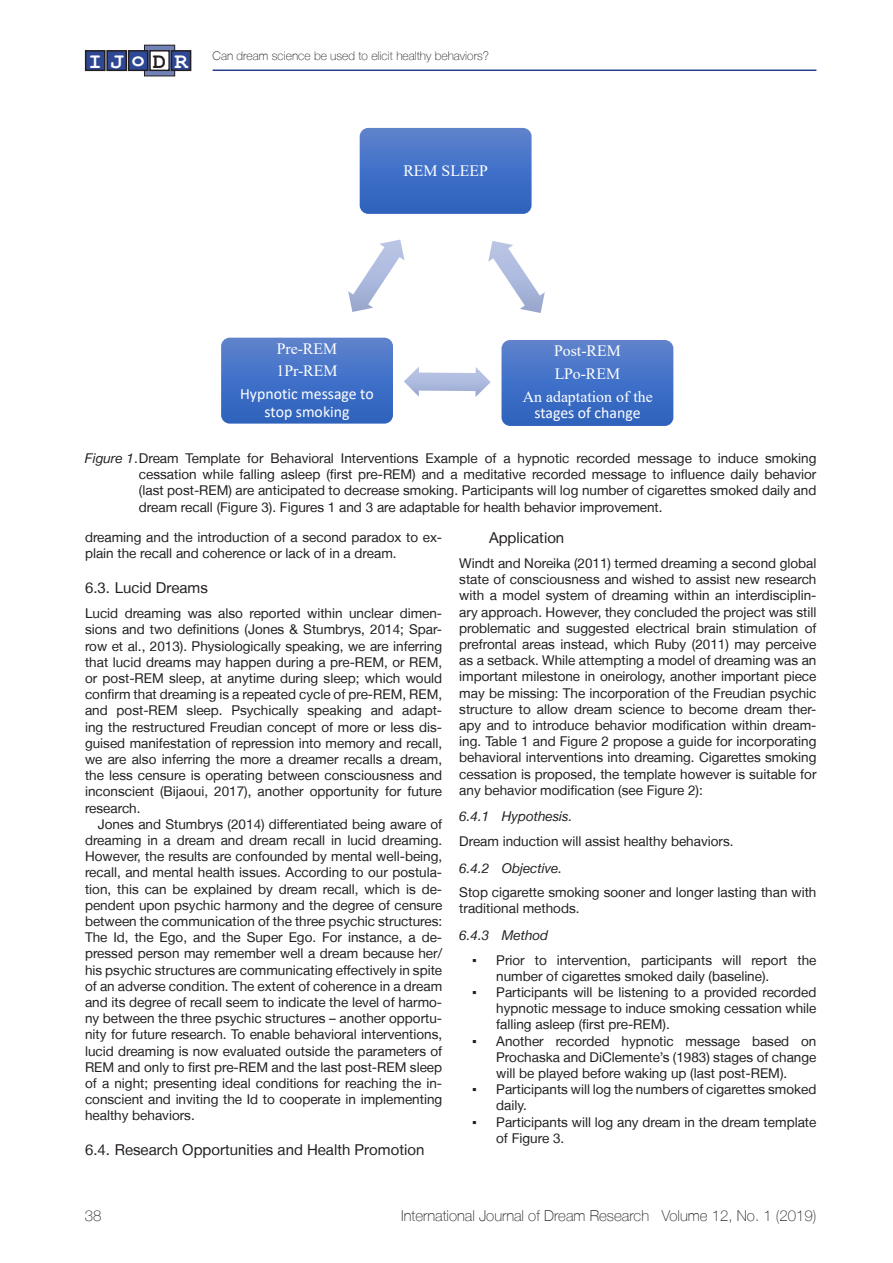
<style>
.page{position:relative;width:893px;height:1263px;background:#fff}
.page>*{position:absolute;margin:0;border:0;box-sizing:border-box;transform-origin:0 0}
.t1{font:700 22.2px "Courier New";letter-spacing:.365em;color:#fff}
.t2{font:15.9px "Times New Roman";color:#fff}
.t3{font:15.75px/17.2px "Calibri";color:#fff;text-align:center}
.t4{font:15.75px/22.8px "Times New Roman";color:#fff}
.t5{font:15px "Helvetica Neue LT";color:#231f20}
.t6{font:100 15px "Helvetica Neue LT";color:#231f20}
.Standard_ohne_Einzug{font:13.5px/16.2px "Helvetica Neue LT";color:#231f20;text-align:justify}
.Standard_mit_Einzug{font:13.5px/16.2px "Helvetica Neue LT";color:#231f20;text-align:justify}
.t7{font:italic 13.5px "Helvetica Neue LT";color:#231f20}
.t8{font:100 12px "Helvetica Neue LT";color:#231f20}
.s1{color:#231f20}
.s2{font-style:italic}
.s3{font-family:"Arial"}
</style>
<div class="page">
<hr style="left:213px;top:70px;width:603px;height:1px;background:#253f8e">
<svg style="left:146px;top:47px;width:27px;height:27px"></svg>
<div style="left:144px;top:45px;width:31px;height:31px;border:1px solid #231f20"></div>
<div style="left:150px;top:51px;width:19px;height:19px;background:#fff"></div>
<div style="left:149px;top:50px;width:21px;height:21px;border:1px solid #231f20"></div>
<div style="left:86px;top:51px;width:19px;height:19px;background:#2f4895"></div>
<div style="left:85px;top:50px;width:21px;height:21px;border:1px solid #231f20"></div>
<div style="left:107px;top:51px;width:19px;height:19px;background:#2f4895"></div>
<div style="left:106px;top:50px;width:21px;height:21px;border:1px solid #231f20"></div>
<div style="left:129px;top:51px;width:19px;height:19px;background:#2f4895"></div>
<div style="left:128px;top:50px;width:20px;height:21px;border:1px solid #231f20"></div>
<div style="left:171px;top:51px;width:20px;height:19px;background:#2f4895"></div>
<div style="left:171px;top:50px;width:20px;height:21px;border:1px solid #231f20"></div>
<svg style="left:360px;top:128px;width:172px;height:86px;background:#4472c7"></svg>
<svg style="left:488px;top:241px;width:57px;height:72px"></svg>
<svg style="left:501px;top:340px;width:172px;height:86px;background:#4472c6"></svg>
<svg style="left:404px;top:367px;width:87px;height:30px"></svg>
<svg style="left:221px;top:338px;width:172px;height:86px;background:#4472c7"></svg>
<svg style="left:348px;top:240px;width:57px;height:72px"></svg>
<h1 class="t1" style="left:89px;top:47px;width:101px">IJo<span class="s1">D</span>R</h1>
<p class="t8" style="left:213px;top:49px;width:278px">Can dream science be used to elicit healthy behaviors?</p>
<p class="t2" style="left:403px;top:159px;width:86px">REM SLEEP</p>
<p class="t4" style="left:277px;top:336px;width:62px">Pre-REM</p>
<p class="t2" style="left:276px;top:360px;width:63px">1Pr-REM</p>
<p class="t3" style="left:240px;top:385px;width:135px">Hypnotic message to stop smoking</p>
<p class="t4" style="left:554px;top:339px;width:68px">Post-REM<br>LPo-REM</p>
<p class="t2" style="left:523px;top:385px;width:131px">An adaptation of the</p>
<p class="t3" style="left:534px;top:404px;width:108px">stages of change</p>
<p class="Standard_ohne_Einzug" style="left:139px;top:450px;width:679px;text-indent:-54px"><span class="s2">Figure 1</span>.Dream Template for Behavioral Interventions Example of a hypnotic recorded message to induce smoking cessation while falling asleep (first pre-REM) and a meditative recorded message to influence daily behavior (last post-REM) are anticipated to decrease smoking. Participants will log number of cigarettes smoked daily and dream recall (Figure 3). Figures 1 and 3 are adaptable for health behavior improvement.</p>
<p class="Standard_ohne_Einzug" style="left:85px;top:529px;width:359px">dreaming and the introduction of a second paradox to ex&shy;plain the recall and coherence or lack of in a dream.</p>
<p class="t5" style="left:85px;top:579px;width:124px">6.3. Lucid Dreams</p>
<p class="Standard_ohne_Einzug" style="left:85px;top:605px;width:359px">Lucid dreaming was also reported within unclear dimen&shy;sions and two definitions (Jones &amp; Stumbrys, 2014; Spar&shy;row et al., 2013). Physiologically speaking, we are inferring that lucid dreams may happen during a pre-REM, or REM, or post-REM sleep, at anytime during sleep; which would confirm that dreaming is a repeated cycle of pre-REM, REM, and post-REM sleep. Psychically speaking and adapt&shy;ing the restructured Freudian concept of more or less dis&shy;guised manifestation of repression into memory and recall, we are also inferring the more a dreamer recalls a dream, the less censure is operating between consciousness and inconscient (Bijaoui, 2017), another opportunity for future research.</p>
<p class="Standard_mit_Einzug" style="left:85px;top:816px;width:359px;text-indent:13px">Jones and Stumbrys (2014) differentiated being aware of dreaming in a dream and dream recall in lucid dreaming.<br>However, the results are confounded by mental well-being, recall, and mental health issues. According to our postula&shy;tion, this can be explained by dream recall, which is de&shy;pendent upon psychic harmony and the degree of censure between the communication of the three psychic structures:<br>The Id, the Ego, and the Super Ego. For instance, a de&shy;pressed person may remember well a dream because her/ his psychic structures are communicating effectively in spite of an adverse condition. The extent of coherence in a dream and its degree of recall seem to indicate the level of harmo&shy;ny between the three psychic structures – another opportu&shy;nity for future research. To enable behavioral interventions, lucid dreaming is now evaluated outside the parameters of REM and only to first pre-REM and the last post-REM sleep of a night; presenting ideal conditions for reaching the in&shy;conscient and inviting the Id to cooperate in implementing healthy behaviors.</p>
<p class="t5" style="left:85px;top:1141px;width:341px">6.4. Research Opportunities and Health Promotion</p>
<p class="t5" style="left:489px;top:529px;width:77px">Application</p>
<p class="Standard_ohne_Einzug" style="left:459px;top:555px;width:359px">Windt and Noreika (2011) termed dreaming a second global state of consciousness and wished to assist new research with a model system of dreaming within an interdisciplin&shy;ary approach. However, they concluded the project was still problematic and suggested electrical brain stimulation of prefrontal areas instead, which Ruby (2011) may perceive as a setback. While attempting a model of dreaming was an important milestone in oneirology, another important piece may be missing: The incorporation of the Freudian psychic structure to allow dream science to become dream ther&shy;apy and to introduce behavior modification within dream&shy;ing. Table 1 and Figure 2 propose a guide for incorporating behavioral interventions into dreaming. Cigarettes smoking cessation is proposed, the template however is suitable for any behavior modification (see Figure 2):</p>
<p class="t7" style="left:459px;top:808px;width:115px">6.4.1 Hypothesis.</p>
<p class="Standard_ohne_Einzug" style="left:459px;top:833px;width:276px">Dream induction will assist healthy behaviors.</p>
<p class="t7" style="left:459px;top:859px;width:105px">6.4.2 Objective.</p>
<p class="Standard_ohne_Einzug" style="left:459px;top:884px;width:359px">Stop cigarette smoking sooner and longer lasting than with traditional methods.</p>
<p class="t7" style="left:459px;top:927px;width:91px">6.4.3 Method</p>
<p class="Standard_mit_Einzug" style="left:496px;top:951px;width:322px;text-indent:-24px"><span class="s3">▪</span> Prior to intervention, participants will report the number of cigarettes smoked daily (baseline).</p>
<p class="Standard_mit_Einzug" style="left:496px;top:984px;width:322px;text-indent:-24px"><span class="s3">▪</span> Participants will be listening to a provided recorded hypnotic message to induce smoking cessation while falling asleep (first pre-REM).</p>
<p class="Standard_mit_Einzug" style="left:496px;top:1032px;width:322px;text-indent:-24px"><span class="s3">▪</span> Another recorded hypnotic message based on Prochaska and DiClemente’s (1983) stages of change will be played before waking up (last post-REM).</p>
<p class="Standard_mit_Einzug" style="left:496px;top:1081px;width:322px;text-indent:-24px"><span class="s3">▪</span> Participants will log the numbers of cigarettes smoked daily.</p>
<p class="Standard_mit_Einzug" style="left:496px;top:1113px;width:322px;text-indent:-24px"><span class="s3">▪</span> Participants will log any dream in the dream template of Figure 3.</p>
<p class="t6" style="left:85px;top:1207px;width:18px">38</p>
<p class="t6" style="left:401px;top:1207px;width:417px">International Journal of Dream Research Volume 12, No. 1 (2019)</p>
</div>
